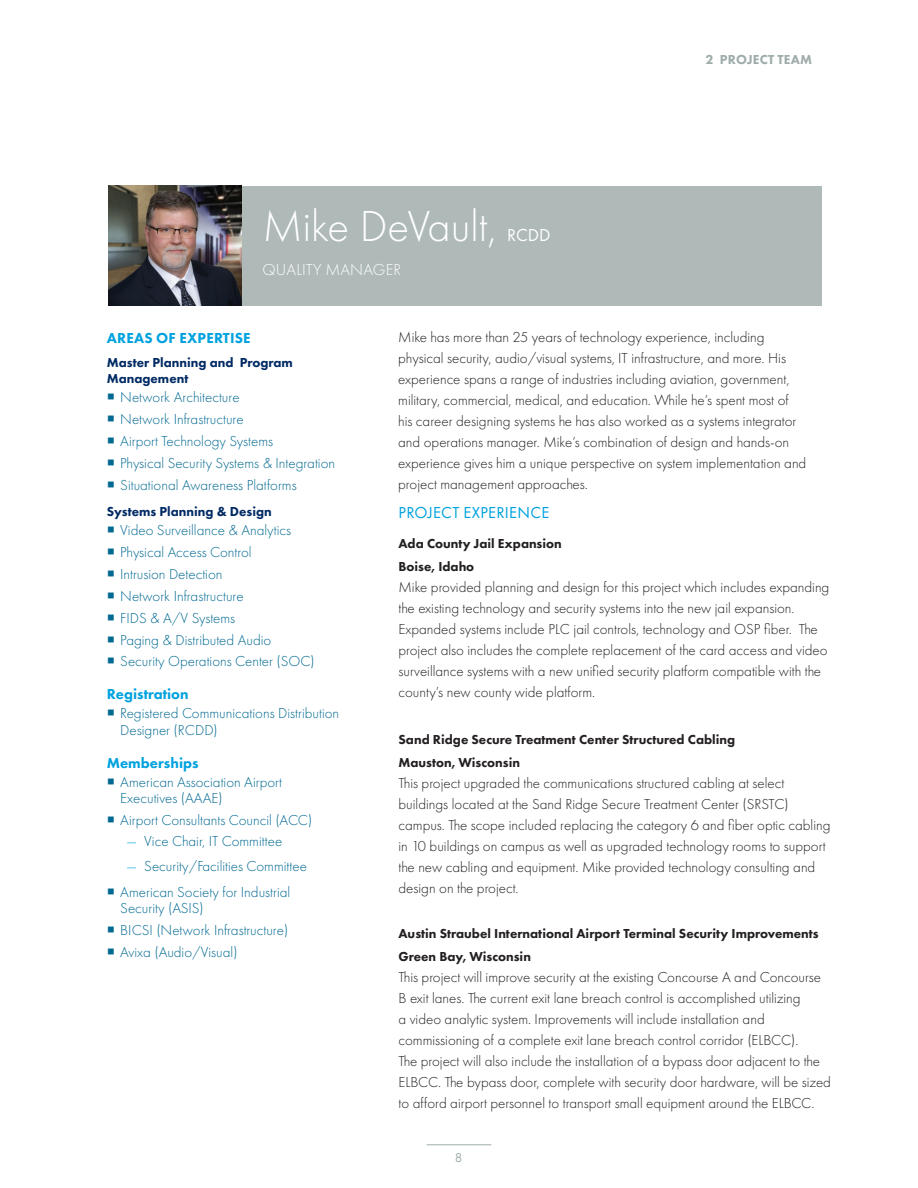
<style>
.page{position:relative;width:918px;height:1188px;background:#fff}
.page>*{position:absolute;margin:0;border:0;box-sizing:border-box;transform-origin:0 0}
.Resume_name_large_wh{font:300 45px "Futura PT";color:#fff}
.Resume_name_large_wh-2{font:18px "Futura PT";color:#fff}
.Subhead_1{font:16.5px "Futura PT";letter-spacing:.015em;color:#00a2df}
.Resume_title_white{font:300 16.5px "Futura PT";letter-spacing:.01em;color:#fff}
.Subhead_2{font:300 15px/21px "Futura PT";color:#231f20}
.t1{font:300 15px/16.5px "Futura PT";color:#006991}
.Body_text{font:300 15px/21px "Futura PT";color:#231f20}
.Sidebar_heading{font:800 15px "Futura PT";color:#00a2df}
.Subhead_2-2{font:800 13.5px "Futura PT";color:#231f20}
.Subhead_2-3{font:800 13.5px/16.5px "Futura PT";color:#002a64}
.Section_Headline{font:800 13.5px "Futura PT";letter-spacing:.01em;color:#9eacaa}
.t2{font:13.5px "Futura PT";color:#9eacaa}
.s1{color:#00a2df}
</style>
<div class="page">
<hr style="left:427px;top:1144px;width:64px;height:1px;background:#9eacaa">
<div style="left:241px;top:186px;width:581px;height:120px;background:#aeb9b8"></div>
<img style="left:108px;top:185px;width:133px;height:121px">
<p class="Resume_name_large_wh" style="left:262px;top:200px;width:236px">Mike DeVault,</p>
<p class="Resume_title_white" style="left:263px;top:260px;width:140px">QUALITY MANAGER</p>
<p class="Resume_name_large_wh-2" style="left:507px;top:224px;width:45px">RCDD</p>
<p class="Section_Headline" style="left:705px;top:51px;width:108px">2 PROJECT TEAM</p>
<p class="Sidebar_heading" style="left:107px;top:329px;width:145px">AREAS OF EXPERTISE</p>
<p class="Subhead_2-3" style="left:107px;top:354px;width:188px">Master Planning and Program<br>Management</p>
<p class="t1" style="left:120px;top:389px;width:121px">Network Architecture</p>
<p class="t1" style="left:120px;top:411px;width:125px">Network Infrastructure</p>
<p class="t1" style="left:120px;top:433px;width:154px">Airport Technology Systems</p>
<p class="t1" style="left:120px;top:455px;width:216px">Physical Security Systems &amp; Integration</p>
<p class="t1" style="left:120px;top:477px;width:178px">Situational Awareness Platforms</p>
<p class="Subhead_2-3" style="left:107px;top:503px;width:167px">Systems Planning &amp; Design</p>
<p class="t1" style="left:120px;top:522px;width:172px">Video Surveillance &amp; Analytics</p>
<p class="t1" style="left:120px;top:544px;width:133px">Physical Access Control</p>
<p class="t1" style="left:120px;top:566px;width:104px">Intrusion Detection</p>
<p class="t1" style="left:120px;top:588px;width:125px">Network Infrastructure</p>
<p class="t1" style="left:120px;top:610px;width:117px">FIDS &amp; A/V Systems</p>
<p class="t1" style="left:120px;top:631px;width:153px">Paging &amp; Distributed Audio</p>
<p class="t1" style="left:120px;top:653px;width:196px">Security Operations Center (SOC)</p>
<p class="Sidebar_heading" style="left:107px;top:685px;width:83px">Registration</p>
<p class="t1" style="left:120px;top:705px;width:220px">Registered Communications Distribution<br>Designer (RCDD)</p>
<p class="Sidebar_heading" style="left:107px;top:753px;width:93px">Memberships</p>
<p class="t1" style="left:120px;top:774px;width:163px">American Association Airport<br>Executives (AAAE)</p>
<p class="t1" style="left:120px;top:812px;width:194px">Airport Consultants Council (ACC)</p>
<p class="t1" style="left:126px;top:833px;width:157px"><span class="s1">—</span> Vice Chair, IT Committee</p>
<p class="t1" style="left:126px;top:857px;width:182px"><span class="s1">—</span> Security/Facilities Committee</p>
<p class="t1" style="left:120px;top:883px;width:172px">American Society for Industrial<br>Security (ASIS)</p>
<p class="t1" style="left:120px;top:922px;width:169px">BICSI (Network Infrastructure)</p>
<p class="t1" style="left:120px;top:944px;width:119px">Avixa (Audio/Visual)</p>
<p class="Body_text" style="left:398px;top:327px;width:410px">Mike has more than 25 years of technology experience, including physical security, audio/visual systems, IT infrastructure, and more. His experience spans a range of industries including aviation, government, military, commercial, medical, and education. While he’s spent most of his career designing systems he has also worked as a systems integrator and operations manager. Mike’s combination of design and hands-on experience gives him a unique perspective on system implementation and project management approaches.</p>
<p class="Subhead_1" style="left:399px;top:503px;width:152px">PROJECT EXPERIENCE</p>
<p class="Subhead_2-2" style="left:399px;top:535px;width:165px">Ada County Jail Expansion</p>
<p class="Subhead_2-2" style="left:399px;top:558px;width:77px">Boise, Idaho</p>
<p class="Subhead_2" style="left:399px;top:577px;width:432px">Mike provided planning and design for this project which includes expanding the existing technology and security systems into the new jail expansion.<br>Expanded systems include PLC jail controls, technology and OSP fiber. The project also includes the complete replacement of the card access and video surveillance systems with a new unified security platform compatible with the county’s new county wide platform.</p>
<p class="Subhead_2-2" style="left:399px;top:731px;width:338px">Sand Ridge Secure Treatment Center Structured Cabling</p>
<p class="Subhead_2-2" style="left:399px;top:754px;width:123px">Mauston, Wisconsin</p>
<p class="Subhead_2" style="left:399px;top:773px;width:434px">This project upgraded the communications structured cabling at select buildings located at the Sand Ridge Secure Treatment Center (SRSTC) campus. The scope included replacing the category 6 and fiber optic cabling in 10 buildings on campus as well as upgraded technology rooms to support the new cabling and equipment. Mike provided technology consulting and design on the project.</p>
<p class="Subhead_2-2" style="left:399px;top:925px;width:422px">Austin Straubel International Airport Terminal Security Improvements</p>
<p class="Subhead_2-2" style="left:399px;top:948px;width:134px">Green Bay, Wisconsin</p>
<p class="Subhead_2" style="left:399px;top:967px;width:434px">This project will improve security at the existing Concourse A and Concourse B exit lanes. The current exit lane breach control is accomplished utilizing<br>a video analytic system. Improvements will include installation and commissioning of a complete exit lane breach control corridor (ELBCC).<br>The project will also include the installation of a bypass door adjacent to the ELBCC. The bypass door, complete with security door hardware, will be sized to afford airport personnel to transport small equipment around the ELBCC.</p>
<p class="t2" style="left:455px;top:1149px;width:9px">8</p>
</div>
